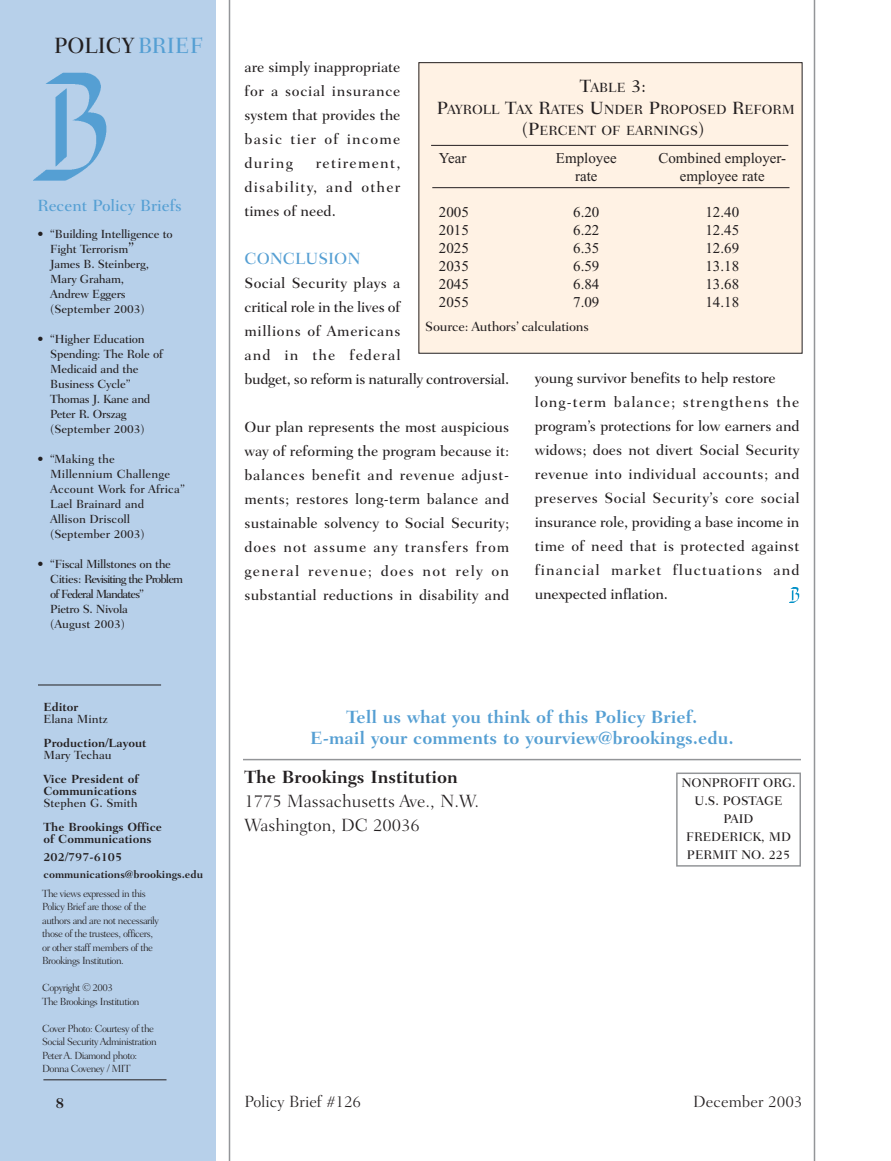
<style>
.page{position:relative;width:891px;height:1161px;background:#fff}
.page>*{position:absolute;margin:0;border:0;box-sizing:border-box;transform-origin:0 0}
.t1{font:500 22.5px "Fairfield LH";color:#231f20;scale:.95 1}
.t2{font:700 18px/21px "Fairfield LH";color:#559fd3;text-align:center}
.t3{font:300 18px/24px "Fairfield LH";color:#231f20}
.t4{font:700 18px "Fairfield LH";color:#231f20}
.t5{font:500 16.5px "Fairfield LH";color:#559fd3}
.t6{font:300 16.5px "Fairfield LH";color:#231f20}
.t7{font:500 15px/24px "Fairfield LH";letter-spacing:.015em;color:#231f20;text-align:justify}
.t8{font:15px "Times New Roman";color:#231f20}
.t9{font:500 15px/24px "Fairfield LH";letter-spacing:-.015em;color:#231f20}
.t10{font:700 15px "Fairfield LH";color:#231f20}
.t11{font:500 13.5px/21.8px "Fairfield LH";color:#231f20;text-align:center}
.t12{font:500 12.75px/18px "Fairfield LH";color:#231f20;text-align:center}
.t13{font:500 12px/15px "Fairfield LH";letter-spacing:-.015em;color:#231f20}
.t14{font:700 12px/12px "Fairfield LH";color:#231f20}
.t15{font:500 12px/15px "Fairfield LH";letter-spacing:.01em;color:#231f20}
.t16{font:500 12px/15px "Fairfield LH";letter-spacing:-.035em;color:#231f20}
.t17{font:700 10.8px "Fairfield LH";color:#231f20}
.t18{font:300 10.5px/13.5px "Fairfield LH";letter-spacing:-.05em;color:#231f20}
.s1{color:#559fd3}
.s2{font-size:15px}
.s3{font-size:18px}
</style>
<div class="page">
<div style="left:419px;top:63px;width:383px;height:290px;background:#fff2e4"></div>
<div style="left:418px;top:62px;width:384px;height:292px;border:1px solid #231f20"></div>
<div style="left:0;top:0;width:216px;height:1161px;background:#b7d0ea"></div>
<hr style="left:229px;top:0;width:1px;height:1161px;background:#939598">
<hr style="left:814px;top:0;width:1px;height:1161px;background:#939598">
<img style="left:33px;top:73px;width:74px;height:108px">
<svg style="left:243px;top:758px;width:558px;height:109px"></svg>
<hr style="left:38px;top:685px;width:123px;height:1px;background:#231f20">
<hr style="left:43px;top:1079px;width:124px;height:1px;background:#231f20">
<img style="left:789px;top:588px;width:10px;height:14px">
<div style="left:437px;top:152px;width:364px;height:161px;background:#fff2e4"></div>
<div style="left:425px;top:77px;width:376px;height:73px;background:#fff2e4"></div>
<hr style="left:431px;top:145px;width:357px;height:1px;background:#231f20">
<hr style="left:432px;top:187px;width:358px;height:1px;background:#231f20">
<h1 class="t1" style="left:54px;top:36px;width:158px">POLICY <span class="s1">BRIEF</span></h1>
<p class="t5" style="left:37px;top:199px;width:146px">Recent Policy Briefs</p>
<p class="t13" style="left:50px;top:228px;width:124px;text-indent:-13px">• “Building Intelligence to<br>Fight Terrorism<span class="s2">”<br></span>James B. Steinberg,<br>Mary Graham,<br>Andrew Eggers (September 2003)</p>
<p class="t13" style="left:50px;top:333px;width:114px;text-indent:-13px">• “Higher Education<br>Spending: The Role of<br>Medicaid and the<br>Business Cycle”<br>Thomas J. Kane and<br>Peter R. Orszag (September 2003)</p>
<p class="t15" style="left:50px;top:453px;width:136px;text-indent:-13px">• “Making the<br>Millennium Challenge<br>Account Work for Africa”<br>Lael Brainard and<br>Allison Driscoll (September 2003)</p>
<p class="t16" style="left:50px;top:558px;width:134px;text-indent:-13px">• “Fiscal Millstones on the<br>Cities: Revisiting the Problem of Federal Mandates”<br>Pietro S. Nivola<br>(August 2003)</p>
<p class="t14" style="left:44px;top:702px;width:36px">Editor</p>
<p class="t13" style="left:44px;top:713px;width:66px">Elana Mintz</p>
<p class="t14" style="left:44px;top:738px;width:104px">Production/Layout</p>
<p class="t13" style="left:44px;top:749px;width:70px">Mary Techau</p>
<p class="t14" style="left:44px;top:774px;width:97px">Vice President of<br>Communications</p>
<p class="t13" style="left:44px;top:797px;width:96px">Stephen G. Smith</p>
<p class="t14" style="left:44px;top:822px;width:120px">The Brookings Office of Communications</p>
<p class="t14" style="left:44px;top:852px;width:80px">202/797-6105</p>
<p class="t17" style="left:43px;top:870px;width:161px">communications@brookings.edu</p>
<p class="t18" style="left:42px;top:887px;width:118px">The views expressed in this<br>Policy Brief are those of the authors and are not necessarily those of the trustees, officers, or other staff members of the<br>Brookings Institution.</p>
<p class="t18" style="left:42px;top:982px;width:99px">Copyright © 2003<br>The Brookings Institution</p>
<p class="t18" style="left:42px;top:1022px;width:116px">Cover Photo: Courtesy of the<br>Social Security Administration<br>Peter A. Diamond photo:<br>Donna Coveney / MIT</p>
<p class="t7" style="left:244px;top:56px;width:158px">are simply inappropriate for a social insurance system that provides the basic tier of income during</p>
<p class="t11" style="left:437px;top:78px;width:359px"><span class="s3">T</span>ABLE <span class="s3">3:<br>P</span>AYROLL <span class="s3">T</span>AX <span class="s3">R</span>ATES <span class="s3">U</span>NDER <span class="s3">P</span>ROPOSED <span class="s3">R</span>EFORM <span class="s3">(P</span>ERCENT OF EARNINGS<span class="s3">)</span></p>
<p class="t8" style="left:439px;top:152px;width:29px">Year</p>
<p class="t8" style="left:556px;top:152px;width:62px">Employee</p>
<p class="t8" style="left:658px;top:152px;width:129px">Combined employer-</p>
<p class="t8" style="left:575px;top:170px;width:24px">rate</p>
<p class="t8" style="left:680px;top:170px;width:86px">employee rate</p>
<p class="t8" style="left:439px;top:206px;width:31px">2005</p>
<p class="t8" style="left:573px;top:206px;width:28px">6.20</p>
<p class="t8" style="left:705px;top:206px;width:35px">12.40</p>
<p class="t8" style="left:439px;top:224px;width:31px">2015</p>
<p class="t8" style="left:573px;top:224px;width:28px">6.22</p>
<p class="t8" style="left:705px;top:224px;width:35px">12.45</p>
<p class="t8" style="left:439px;top:242px;width:31px">2025</p>
<p class="t8" style="left:573px;top:242px;width:28px">6.35</p>
<p class="t8" style="left:705px;top:242px;width:35px">12.69</p>
<p class="t8" style="left:439px;top:260px;width:31px">2035</p>
<p class="t8" style="left:573px;top:260px;width:28px">6.59</p>
<p class="t8" style="left:705px;top:260px;width:35px">13.18</p>
<p class="t8" style="left:439px;top:278px;width:31px">2045</p>
<p class="t8" style="left:573px;top:278px;width:28px">6.84</p>
<p class="t8" style="left:705px;top:278px;width:35px">13.68</p>
<p class="t8" style="left:439px;top:296px;width:31px">2055</p>
<p class="t8" style="left:573px;top:296px;width:28px">7.09</p>
<p class="t8" style="left:705px;top:296px;width:35px">14.18</p>
<p class="t7" style="left:244px;top:152px;width:158px;text-indent:71px">retirement, disability, and other times of need.</p>
<p class="t5" style="left:244px;top:252px;width:118px">CONCLUSION</p>
<p class="t9" style="left:244px;top:272px;width:266px">Social Security plays a<br>critical role in the lives of<br>millions of Americans<br>and in the federal<br>budget, so reform is naturally controversial.</p>
<p class="t7" style="left:244px;top:416px;width:266px">Our plan represents the most auspicious way of reforming the program because it: balances benefit and revenue adjust&shy;ments; restores long-term balance and sustainable solvency to Social Security; does not assume any transfers from general revenue; does not rely on substantial reductions in disability and</p>
<p class="t11" style="left:425px;top:316px;width:165px">Source: Authors’ calculations</p>
<p class="t7" style="left:535px;top:367px;width:266px;text-align:left">young survivor benefits to help restore long-term balance; strengthens the program’s protections for low earners and widows; does not divert Social Security revenue into individual accounts; and preserves Social Security’s core social insurance role, providing a base income in time of need that is protected against financial market fluctuations and unexpected inflation.</p>
<p class="t2" style="left:310px;top:708px;width:425px">Tell us what you think of this Policy Brief.<br>E-mail your comments to yourview@brookings.edu.</p>
<p class="t12" style="left:682px;top:775px;width:116px">NONPROFIT ORG.<br>U.S. POSTAGE<br>PAID<br>FREDERICK, MD<br>PERMIT NO. 225</p>
<p class="t4" style="left:244px;top:770px;width:215px">The Brookings Institution</p>
<p class="t3" style="left:244px;top:791px;width:236px">1775 Massachusetts Ave., N.W.<br>Washington, DC 20036</p>
<p class="t10" style="left:56px;top:1096px;width:10px">8</p>
<p class="t6" style="left:244px;top:1095px;width:118px">Policy Brief #126</p>
<p class="t6" style="left:693px;top:1095px;width:111px">December 2003</p>
</div>
